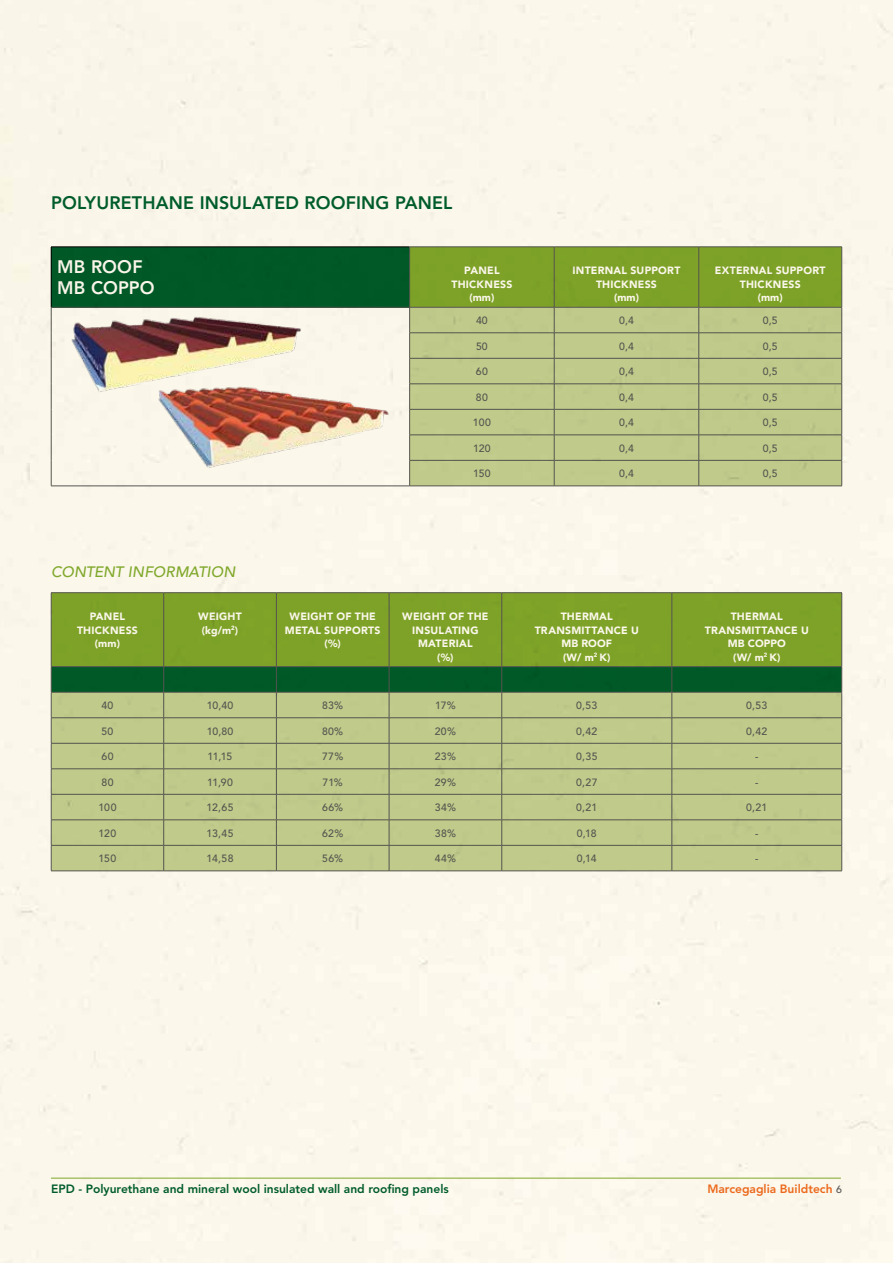
<style>
.page{position:relative;width:893px;height:1263px;background:#fbf7eb}
.page>*{position:absolute;margin:0;border:0;box-sizing:border-box;transform-origin:0 0}
.t1{font:800 18px "Avenir LT Std";letter-spacing:.01em;color:#005c2a}
.t2{font:800 18px/21px "Avenir LT Std";letter-spacing:.005em;color:#fff}
.t3{font:italic 500 15px "Avenir LT Std";color:#80a82b}
.t4{font:800 12px "Avenir LT Std";color:#005c2a}
.t5{font:800 12px "Avenir LT Std";color:#ec691c}
.t6{font:900 10.5px/13.5px "Avenir LT Std";letter-spacing:.02em;color:#fff;text-align:center}
.t7{font:500 10.5px "Avenir LT Std";letter-spacing:.025em;color:#575756}
.s1{font-weight:500;font-size:10.5px;color:#575756}
</style>
<div class="page">
<img style="left:69px;top:313px;width:234px;height:81px">
<img style="left:157px;top:383px;width:233px;height:88px">
<hr style="left:51px;top:1178px;width:790px;height:1px;background:#80a82b">
<div style="left:51px;top:247px;width:359px;height:60px;background:#005c2a"></div>
<hr style="left:51px;top:247px;width:358px;height:1px;background:#000">
<hr style="left:51px;top:247px;width:1px;height:60px;background:#000">
<svg style="left:51px;top:308px;width:1px;height:178px"></svg>
<hr style="left:51px;top:307px;width:359px;height:1px;background:#575756">
<hr style="left:51px;top:486px;width:359px;height:1px;background:#575756">
<svg style="left:409px;top:247px;width:433px;height:239px;background:#abbc6f"></svg>
<hr style="left:409px;top:332px;width:145px;height:1px;background:#575756">
<hr style="left:554px;top:332px;width:145px;height:1px;background:#575756">
<hr style="left:699px;top:332px;width:143px;height:1px;background:#575756">
<hr style="left:409px;top:358px;width:145px;height:1px;background:#575756">
<hr style="left:554px;top:358px;width:145px;height:1px;background:#575756">
<hr style="left:699px;top:358px;width:143px;height:1px;background:#575756">
<hr style="left:409px;top:384px;width:145px;height:1px;background:#575756">
<hr style="left:554px;top:384px;width:145px;height:1px;background:#575756">
<hr style="left:699px;top:384px;width:143px;height:1px;background:#575756">
<hr style="left:409px;top:409px;width:145px;height:1px;background:#575756">
<hr style="left:554px;top:409px;width:145px;height:1px;background:#575756">
<hr style="left:699px;top:409px;width:143px;height:1px;background:#575756">
<hr style="left:409px;top:435px;width:145px;height:1px;background:#575756">
<hr style="left:554px;top:435px;width:145px;height:1px;background:#575756">
<hr style="left:699px;top:435px;width:143px;height:1px;background:#575756">
<hr style="left:409px;top:460px;width:145px;height:1px;background:#575756">
<hr style="left:554px;top:460px;width:145px;height:1px;background:#575756">
<hr style="left:699px;top:460px;width:143px;height:1px;background:#575756">
<hr style="left:410px;top:486px;width:144px;height:1px;background:#575756">
<hr style="left:554px;top:486px;width:145px;height:1px;background:#575756">
<hr style="left:699px;top:486px;width:143px;height:1px;background:#575756">
<div style="left:52px;top:593px;width:789px;height:73px;background:#7da227"></div>
<hr style="left:51px;top:592px;width:113px;height:1px;background:#575756">
<hr style="left:51px;top:593px;width:1px;height:73px;background:#575756">
<hr style="left:164px;top:592px;width:112px;height:1px;background:#575756">
<hr style="left:163px;top:593px;width:1px;height:73px;background:#575756">
<hr style="left:276px;top:592px;width:113px;height:1px;background:#575756">
<hr style="left:276px;top:593px;width:1px;height:73px;background:#575756">
<hr style="left:389px;top:592px;width:113px;height:1px;background:#575756">
<hr style="left:389px;top:593px;width:1px;height:73px;background:#575756">
<hr style="left:502px;top:592px;width:170px;height:1px;background:#575756">
<hr style="left:501px;top:593px;width:1px;height:73px;background:#575756">
<hr style="left:672px;top:592px;width:170px;height:1px;background:#575756">
<hr style="left:672px;top:593px;width:1px;height:73px;background:#575756">
<hr style="left:841px;top:593px;width:1px;height:73px;background:#575756">
<hr style="left:51px;top:666px;width:113px;height:1px;background:#575756">
<hr style="left:164px;top:666px;width:112px;height:1px;background:#575756">
<hr style="left:276px;top:666px;width:113px;height:1px;background:#575756">
<hr style="left:389px;top:666px;width:113px;height:1px;background:#575756">
<hr style="left:502px;top:666px;width:170px;height:1px;background:#575756">
<hr style="left:672px;top:666px;width:170px;height:1px;background:#575756">
<svg style="left:51px;top:667px;width:791px;height:204px;background:#a3b67b"></svg>
<hr style="left:51px;top:871px;width:113px;height:1px;background:#575756">
<hr style="left:164px;top:871px;width:112px;height:1px;background:#575756">
<hr style="left:276px;top:871px;width:113px;height:1px;background:#575756">
<hr style="left:389px;top:871px;width:113px;height:1px;background:#575756">
<hr style="left:502px;top:871px;width:170px;height:1px;background:#575756">
<hr style="left:672px;top:871px;width:170px;height:1px;background:#575756">
<h1 class="t1" style="left:51px;top:192px;width:403px">POLYURETHANE INSULATED ROOFING PANEL</h1>
<h1 class="t2" style="left:57px;top:257px;width:99px">MB ROOF<br>MB COPPO</h1>
<p class="t6" style="left:451px;top:264px;width:62px">PANEL<br>THICKNESS (mm)</p>
<p class="t6" style="left:573px;top:264px;width:109px">INTERNAL SUPPORT<br>THICKNESS<br>(mm)</p>
<p class="t6" style="left:715px;top:264px;width:112px">EXTERNAL SUPPORT<br>THICKNESS<br>(mm)</p>
<p class="t7" style="left:476px;top:314px;width:13px">40</p>
<p class="t7" style="left:619px;top:314px;width:16px">0,4</p>
<p class="t7" style="left:763px;top:314px;width:16px">0,5</p>
<p class="t7" style="left:476px;top:340px;width:13px">50</p>
<p class="t7" style="left:619px;top:340px;width:16px">0,4</p>
<p class="t7" style="left:763px;top:340px;width:16px">0,5</p>
<p class="t7" style="left:476px;top:365px;width:14px">60</p>
<p class="t7" style="left:619px;top:365px;width:16px">0,4</p>
<p class="t7" style="left:763px;top:365px;width:16px">0,5</p>
<p class="t7" style="left:476px;top:391px;width:14px">80</p>
<p class="t7" style="left:619px;top:391px;width:16px">0,4</p>
<p class="t7" style="left:763px;top:391px;width:16px">0,5</p>
<p class="t7" style="left:473px;top:416px;width:20px">100</p>
<p class="t7" style="left:619px;top:416px;width:16px">0,4</p>
<p class="t7" style="left:763px;top:416px;width:16px">0,5</p>
<p class="t7" style="left:473px;top:442px;width:19px">120</p>
<p class="t7" style="left:619px;top:442px;width:16px">0,4</p>
<p class="t7" style="left:763px;top:442px;width:16px">0,5</p>
<p class="t7" style="left:473px;top:467px;width:19px">150</p>
<p class="t7" style="left:619px;top:467px;width:16px">0,4</p>
<p class="t7" style="left:763px;top:467px;width:16px">0,5</p>
<h2 class="t3" style="left:51px;top:563px;width:186px">CONTENT INFORMATION</h2>
<p class="t6" style="left:77px;top:610px;width:62px">PANEL<br>THICKNESS (mm)</p>
<p class="t6" style="left:198px;top:610px;width:45px">WEIGHT (kg/m<sup>2</sup>)</p>
<p class="t6" style="left:285px;top:610px;width:97px">WEIGHT OF THE<br>METAL SUPPORTS (%)</p>
<p class="t6" style="left:402px;top:610px;width:88px">WEIGHT OF THE<br>INSULATING<br>MATERIAL<br>(%)</p>
<p class="t6" style="left:535px;top:610px;width:106px">THERMAL<br>TRANSMITTANCE U<br>MB ROOF<br>(W/ m<sup>2</sup> K)</p>
<p class="t6" style="left:705px;top:610px;width:106px">THERMAL<br>TRANSMITTANCE U<br>MB COPPO<br>(W/ m<sup>2</sup> K)</p>
<p class="t7" style="left:102px;top:699px;width:13px">40</p>
<p class="t7" style="left:207px;top:699px;width:28px">10,40</p>
<p class="t7" style="left:322px;top:699px;width:22px">83%</p>
<p class="t7" style="left:435px;top:699px;width:22px">17%</p>
<p class="t7" style="left:576px;top:699px;width:23px">0,53</p>
<p class="t7" style="left:746px;top:699px;width:23px">0,53</p>
<p class="t7" style="left:102px;top:725px;width:13px">50</p>
<p class="t7" style="left:207px;top:725px;width:28px">10,80</p>
<p class="t7" style="left:322px;top:725px;width:22px">80%</p>
<p class="t7" style="left:435px;top:725px;width:23px">20%</p>
<p class="t7" style="left:576px;top:725px;width:23px">0,42</p>
<p class="t7" style="left:746px;top:725px;width:23px">0,42</p>
<p class="t7" style="left:101px;top:750px;width:14px">60</p>
<p class="t7" style="left:208px;top:750px;width:26px">11,15</p>
<p class="t7" style="left:322px;top:750px;width:23px">77%</p>
<p class="t7" style="left:435px;top:750px;width:23px">23%</p>
<p class="t7" style="left:576px;top:750px;width:23px">0,35</p>
<p class="t7" style="left:755px;top:750px;width:5px">-</p>
<p class="t7" style="left:101px;top:776px;width:14px">80</p>
<p class="t7" style="left:207px;top:776px;width:27px">11,90</p>
<p class="t7" style="left:323px;top:776px;width:22px">71%</p>
<p class="t7" style="left:435px;top:776px;width:23px">29%</p>
<p class="t7" style="left:576px;top:776px;width:23px">0,27</p>
<p class="t7" style="left:755px;top:776px;width:5px">-</p>
<p class="t7" style="left:98px;top:801px;width:20px">100</p>
<p class="t7" style="left:207px;top:801px;width:29px">12,65</p>
<p class="t7" style="left:322px;top:801px;width:22px">66%</p>
<p class="t7" style="left:435px;top:801px;width:23px">34%</p>
<p class="t7" style="left:576px;top:801px;width:23px">0,21</p>
<p class="t7" style="left:746px;top:801px;width:23px">0,21</p>
<p class="t7" style="left:99px;top:827px;width:19px">120</p>
<p class="t7" style="left:207px;top:827px;width:29px">13,45</p>
<p class="t7" style="left:322px;top:827px;width:23px">62%</p>
<p class="t7" style="left:435px;top:827px;width:23px">38%</p>
<p class="t7" style="left:577px;top:827px;width:21px">0,18</p>
<p class="t7" style="left:755px;top:827px;width:5px">-</p>
<p class="t7" style="left:99px;top:852px;width:19px">150</p>
<p class="t7" style="left:207px;top:852px;width:29px">14,58</p>
<p class="t7" style="left:322px;top:852px;width:22px">56%</p>
<p class="t7" style="left:435px;top:852px;width:23px">44%</p>
<p class="t7" style="left:577px;top:852px;width:21px">0,14</p>
<p class="t7" style="left:755px;top:852px;width:5px">-</p>
<p class="t4" style="left:51px;top:1182px;width:399px">EPD - Polyurethane and mineral wool insulated wall and roofing panels</p>
<p class="t5" style="left:707px;top:1182px;width:136px">Marcegaglia Buildtech <span class="s1">6</span></p>
</div>
